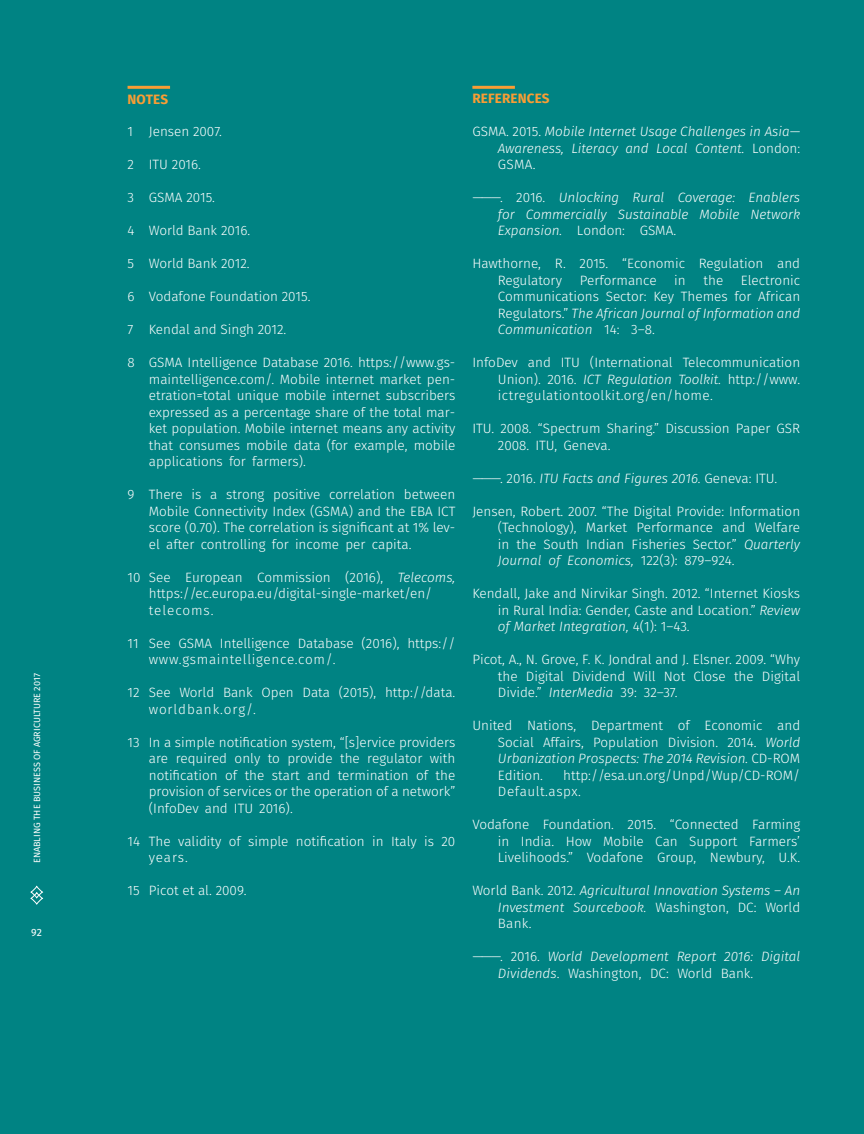
<style>
.page{position:relative;width:864px;height:1134px;background:#008383}
.page>*{position:absolute;margin:0;border:0;box-sizing:border-box;transform-origin:0 0}
.t1{font:300 13.5px/16.5px "Fira Sans";color:#fff;text-align:justify}
.t2{font:italic 300 13.5px/16.5px "Fira Sans";color:#fff;text-align:justify}
.t3{font:700 13.5px "Fira Sans";letter-spacing:.01em;color:#f99d34}
.t4{font:10.5px "Fira Sans";color:#fff}
.t5{font:9px "Fira Sans";color:#fff}
.s1{font-style:italic}
.s2{font-style:normal}
</style>
<div class="page">
<div style="left:31px;top:886px;width:12px;height:12px;border:1px solid #fff;border-radius:50%"></div>
<div style="left:31px;top:892px;width:12px;height:12px;border:1px solid #fff;border-radius:50%"></div>
<hr style="left:128px;top:86px;width:42px;height:3px;background:#f99d34">
<hr style="left:472px;top:86px;width:43px;height:3px;background:#f99d34">
<p class="t5" style="left:31px;top:863px;width:191px;rotate:-90deg">ENABLING THE BUSINESS OF AGRICULTURE 2017</p>
<p class="t4" style="left:31px;top:925px;width:12px">92</p>
<p class="t3" style="left:128px;top:89px;width:42px">NOTES</p>
<p class="t1" style="left:128px;top:125px;width:96px">1 Jensen 2007.</p>
<p class="t1" style="left:128px;top:158px;width:75px">2 ITU 2016.</p>
<p class="t1" style="left:128px;top:191px;width:89px">3 GSMA 2015.</p>
<p class="t1" style="left:128px;top:224px;width:124px">4 World Bank 2016.</p>
<p class="t1" style="left:128px;top:257px;width:124px">5 World Bank 2012.</p>
<p class="t1" style="left:128px;top:290px;width:184px">6 Vodafone Foundation 2015.</p>
<p class="t1" style="left:128px;top:322px;width:160px">7 Kendal and Singh 2012.</p>
<p class="t1" style="left:149px;top:355px;width:308px;text-indent:-21px">8 GSMA Intelligence Database 2016. https://www.gs&shy;maintelligence.com/. Mobile internet market pen&shy;etration=total unique mobile internet subscribers expressed as a percentage share of the total mar&shy;ket population. Mobile internet means any activity that consumes mobile data (for example, mobile applications for farmers).</p>
<p class="t1" style="left:149px;top:487px;width:308px;text-indent:-21px">9 There is a strong positive correlation between Mobile Connectivity Index (GSMA) and the EBA ICT score (0.70). The correlation is significant at 1% lev&shy;el after controlling for income per capita.</p>
<p class="t1" style="left:149px;top:570px;width:308px;text-align:left;text-indent:-21px">10 See European Commission (2016), <span class="s1">Telecoms, </span>https://ec.europa.eu/digital-single-market/en/ telecoms.</p>
<p class="t1" style="left:149px;top:636px;width:308px;text-indent:-21px">11 See GSMA Intelligence Database (2016), https:// www.gsmaintelligence.com/.</p>
<p class="t1" style="left:149px;top:685px;width:308px;text-indent:-21px">12 See World Bank Open Data (2015), http://data. worldbank.org/.</p>
<p class="t1" style="left:149px;top:735px;width:308px;text-indent:-21px">13 In a simple notification system, “[s]ervice providers are required only to provide the regulator with notification of the start and termination of the provision of services or the operation of a network” (InfoDev and ITU 2016).</p>
<p class="t1" style="left:149px;top:834px;width:308px;text-indent:-21px">14 The validity of simple notification in Italy is 20 years.</p>
<p class="t1" style="left:128px;top:883px;width:120px">15 Picot et al. 2009.</p>
<p class="t3" style="left:472px;top:89px;width:79px">REFERENCES</p>
<p class="t2" style="left:498px;top:124px;width:304px;text-indent:-26px"><span class="s2">GSMA. 2015.</span> Mobile Internet Usage Challenges in Asia— Awareness, Literacy and Local Content. <span class="s2">London:<br>GSMA.</span></p>
<p class="t2" style="left:498px;top:190px;width:304px;text-indent:-26px"><span class="s2">———. 2016.</span> Unlocking Rural Coverage: Enablers for Commercially Sustainable Mobile Network Expansion. <span class="s2">London: GSMA.</span></p>
<p class="t1" style="left:498px;top:256px;width:304px;text-indent:-26px">Hawthorne, R. 2015. “Economic Regulation and<br>Regulatory</p>
<p class="t1" style="left:498px;top:273px;width:304px;text-indent:243px">Electronic Communications Sector: Key Themes for African Regulators.” <span class="s1">The African Journal of Information and Communication</span> 14: 3–8.</p>
<p class="t1" style="left:498px;top:355px;width:304px;text-indent:-26px">InfoDev and ITU (International Telecommunication Union). 2016. <span class="s1">ICT Regulation Toolkit.</span> http://www. ictregulationtoolkit.org/en/home.</p>
<p class="t1" style="left:498px;top:421px;width:304px;text-indent:-26px">ITU. 2008. “Spectrum Sharing.” Discussion Paper GSR<br>2008. ITU, Geneva.</p>
<p class="t2" style="left:472px;top:471px;width:306px"><span class="s2">———. 2016.</span> ITU Facts and Figures 2016. <span class="s2">Geneva: ITU.</span></p>
<p class="t1" style="left:498px;top:504px;width:304px;text-indent:-26px">Jensen, Robert. 2007. “The Digital Provide: Information (Technology), Market Performance and Welfare in the South Indian Fisheries Sector.” <span class="s1">Quarterly Journal of Economics,</span> 122(3): 879–924.</p>
<p class="t1" style="left:498px;top:586px;width:304px;text-indent:-26px">Kendall, Jake and Nirvikar Singh. 2012. “Internet Kiosks in Rural India: Gender, Caste and Location.” <span class="s1">Review of Market Integration,</span> 4(1): 1–43.</p>
<p class="t1" style="left:498px;top:652px;width:304px;text-indent:-26px">Picot, A., N. Grove, F. K. Jondral and J. Elsner. 2009. “Why the Digital Dividend Will Not Close the Digital Divide.” <span class="s1">InterMedia</span> 39: 32–37.</p>
<p class="t1" style="left:498px;top:718px;width:304px;text-indent:-26px">United Nations, Department of Economic and Social Affairs, Population Division. 2014. <span class="s1">World Urbanization Prospects: The 2014 Revision.</span> CD-ROM Edition.</p>
<p class="t1" style="left:580px;top:273px;width:78px">Performance</p>
<p class="t1" style="left:674px;top:273px;width:13px">in</p>
<p class="t1" style="left:704px;top:273px;width:21px">the</p>
<p class="t1" style="left:498px;top:768px;width:304px;text-indent:65px">http://esa.un.org/Unpd/Wup/CD-ROM/<br>Default.aspx.</p>
<p class="t1" style="left:498px;top:817px;width:304px;text-indent:-26px">Vodafone Foundation. 2015. “Connected Farming in India. How Mobile Can Support Farmers’ Livelihoods.” Vodafone Group, Newbury, U.K.</p>
<p class="t2" style="left:498px;top:883px;width:304px;text-indent:-26px"><span class="s2">World Bank. 2012.</span> Agricultural Innovation Systems – An Investment Sourcebook. <span class="s2">Washington, DC: World Bank.</span></p>
<p class="t2" style="left:498px;top:949px;width:304px;text-indent:-26px"><span class="s2">———. 2016.</span> World Development Report 2016: Digital<br>Dividends<span class="s2">. Washington, DC: World Bank.</span></p>
</div>
